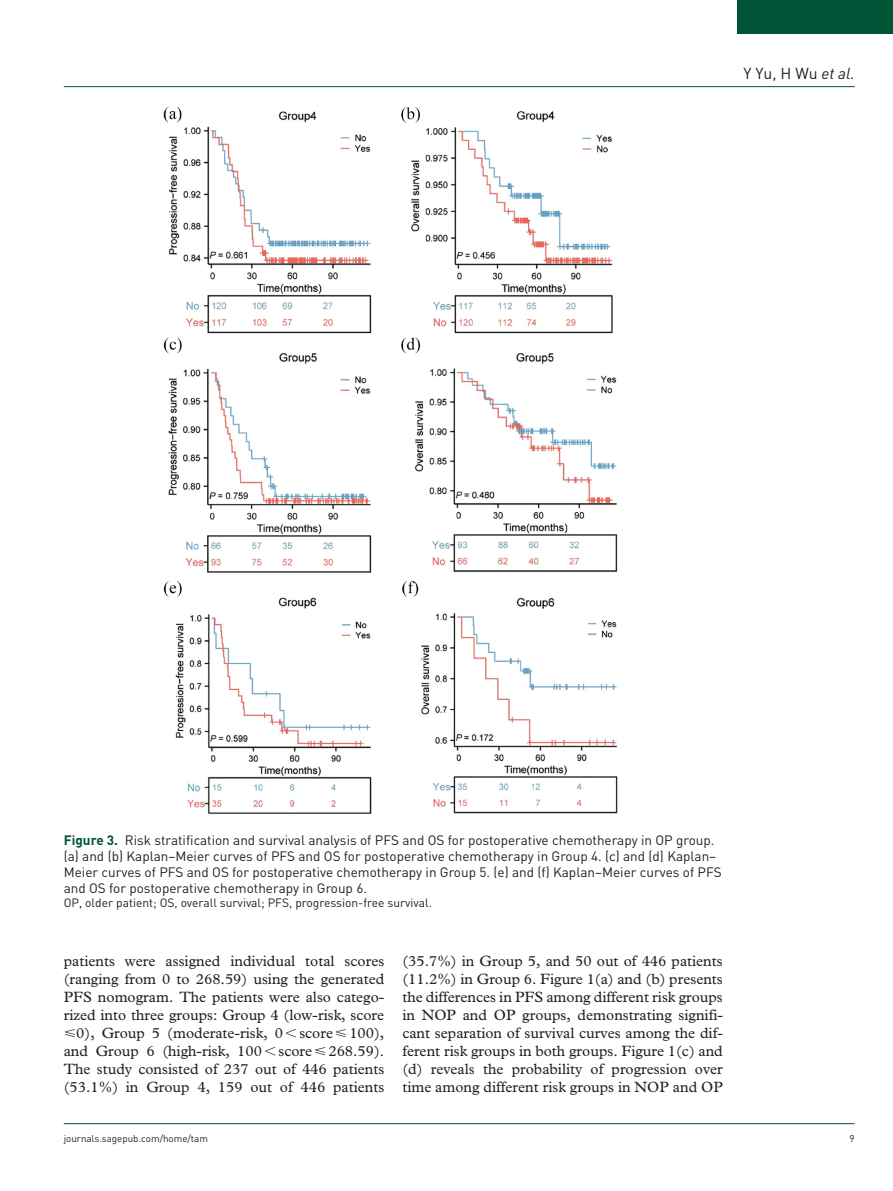
<style>
.page{position:relative;width:893px;height:1191px;background:#fff}
.page>*{position:absolute;margin:0;border:0;box-sizing:border-box;transform-origin:0 0}
.t1{font:15.75px "DIN";color:#231f20}
.t2{font:15px/18px "Plantin Std";color:#231f20;text-align:justify}
.t3{font:13.5px/15.8px "DIN";color:#231f20}
.t4{font:12px "DIN";color:#231f20}
.t5{font:9.75px "DIN";color:#231f20}
.s1{font-style:italic}
.s2{font-weight:700;color:#015436}
</style>
<div class="page">
<hr style="left:64px;top:86px;width:791px;height:1px;background:#015436">
<hr style="left:64px;top:1123px;width:791px;height:1px;background:#015436">
<div style="left:738px;top:0;width:155px;height:34px;background:#015436"></div>
<img style="left:163px;top:107px;width:455px;height:707px">
<p class="t1" style="left:743px;top:63px;width:113px">Y Yu, H Wu <span class="s1">et al.</span></p>
<p class="t3" style="left:64px;top:832px;width:659px"><span class="s2">Figure 3.</span> Risk stratification and survival analysis of PFS and OS for postoperative chemotherapy in OP group. (a) and (b) Kaplan–Meier curves of PFS and OS for postoperative chemotherapy in Group 4. (c) and (d) Kaplan– Meier curves of PFS and OS for postoperative chemotherapy in Group 5. (e) and (f) Kaplan–Meier curves of PFS and OS for postoperative chemotherapy in Group 6.</p>
<p class="t4" style="left:64px;top:895px;width:370px">OP, older patient; OS, overall survival; PFS, progression-free survival.</p>
<p class="t2" style="left:64px;top:952px;width:322px">patients were assigned individual total scores (ranging from 0 to 268.59) using the generated PFS nomogram. The patients were also catego&shy;rized into three groups: Group 4 (low-risk, score ⩽0), Group 5 (moderate-risk, 0 score⩽100), and Group 6 (high-risk, 100 score⩽268.59).<br>The study consisted of 237 out of 446 patients (53.1%) in Group 4, 159 out of 446 patients</p>
<p class="t2" style="left:402px;top:952px;width:322px">(35.7%) in Group 5, and 50 out of 446 patients (11.2%) in Group 6. Figure 1(a) and (b) presents the differences in PFS among different risk groups in NOP and OP groups, demonstrating signifi&shy;cant separation of survival curves among the dif&shy;ferent risk groups in both groups. Figure 1(c) and (d) reveals the probability of progression over time among different risk groups in NOP and OP</p>
<p class="t5" style="left:64px;top:1132px;width:146px">journals.sagepub.com/home/tam</p>
<p class="t5" style="left:850px;top:1132px;width:7px">9</p>
</div>
